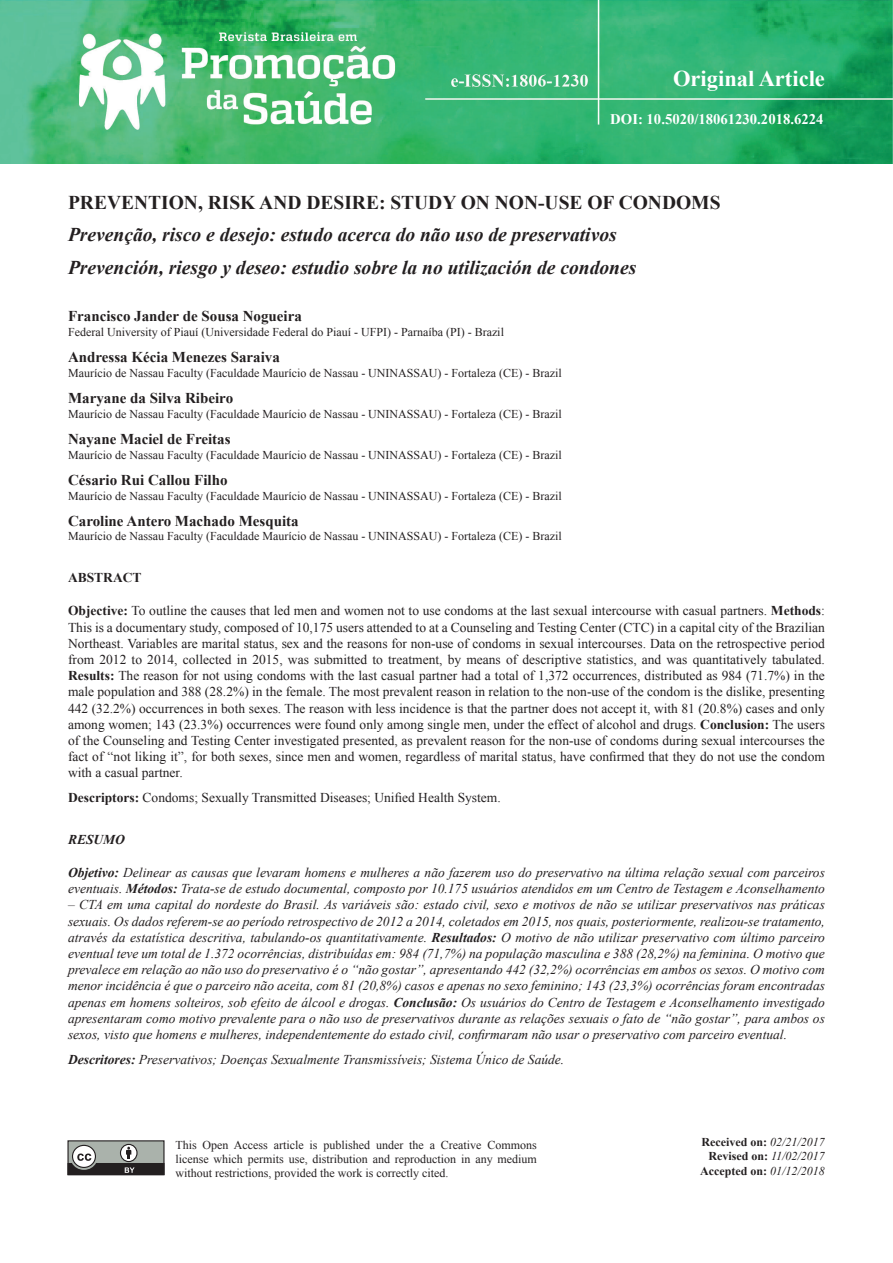
<style>
.page{position:relative;width:893px;height:1263px;background:#fff}
.page>*{position:absolute;margin:0;border:0;box-sizing:border-box;transform-origin:0 0}
.t1{font:700 22.5px "Times New Roman";color:#fff}
.t2{font:italic 700 19.5px/32.2px "Times New Roman";color:#231f20}
.t3{font:700 19.5px "Times New Roman";color:#231f20}
.t4{font:700 15px "Times New Roman";color:#231f20}
.t5{font:700 14.7px "Times New Roman";color:#fff}
.t6{font:italic 13.5px/16.2px "Times New Roman";color:#231f20}
.t7{font:13.5px/16.2px "Times New Roman";color:#231f20;text-align:justify}
.t8{font:700 13.5px "Times New Roman";color:#231f20}
.t9{font:italic 700 13.5px "Times New Roman";color:#231f20}
.t10{font:12px/14.4px "Times New Roman";color:#231f20;text-align:justify}
.t11{font:700 12px/14.4px "Times New Roman";color:#231f20;text-align:right}
.s1{font-weight:700}
.s2{font-weight:400;font-style:italic}
</style>
<div class="page">
<img style="left:0;top:0;width:893px;height:164px">
<div style="left:68px;top:1141px;width:96px;height:33px;background:#aab2ab"></div>
<svg style="left:120px;top:1144px;width:17px;height:17px"></svg>
<div style="left:120px;top:1144px;width:18px;height:18px;border:1px solid #231f20;border-radius:50%"></div>
<div style="left:72px;top:1145px;width:24px;height:23px;border:1px solid #231f20;border-radius:50%"></div>
<svg style="left:67px;top:1147px;width:98px;height:28px"></svg>
<h1 class="t1" style="left:673px;top:62px;width:153px">Original Article</h1>
<p class="t5" style="left:610px;top:109px;width:215px">DOI: 10.5020/18061230.2018.6224</p>
<h2 class="t3" style="left:68px;top:189px;width:654px">PREVENTION, RISK AND DESIRE: STUDY ON NON-USE OF CONDOMS</h2>
<h2 class="t2" style="left:68px;top:218px;width:570px">Prevenção, risco e desejo: estudo acerca do não uso de preservativos<br>Prevención, riesgo y deseo: estudio sobre la no utilización de condones</h2>
<p class="t4" style="left:68px;top:306px;width:235px">Francisco Jander de Sousa Nogueira</p>
<p class="t10" style="left:68px;top:324px;width:437px">Federal University of Piauí (Universidade Federal do Piauí - UFPI) - Parnaíba (PI) - Brazil</p>
<p class="t4" style="left:68px;top:347px;width:213px">Andressa Kécia Menezes Saraiva</p>
<p class="t10" style="left:68px;top:365px;width:495px">Maurício de Nassau Faculty (Faculdade Maurício de Nassau - UNINASSAU) - Fortaleza (CE) - Brazil</p>
<p class="t4" style="left:68px;top:388px;width:167px">Maryane da Silva Ribeiro</p>
<p class="t10" style="left:68px;top:406px;width:495px">Maurício de Nassau Faculty (Faculdade Maurício de Nassau - UNINASSAU) - Fortaleza (CE) - Brazil</p>
<p class="t4" style="left:68px;top:429px;width:164px">Nayane Maciel de Freitas</p>
<p class="t10" style="left:68px;top:447px;width:495px">Maurício de Nassau Faculty (Faculdade Maurício de Nassau - UNINASSAU) - Fortaleza (CE) - Brazil</p>
<p class="t4" style="left:68px;top:470px;width:161px">Césario Rui Callou Filho</p>
<p class="t10" style="left:68px;top:488px;width:495px">Maurício de Nassau Faculty (Faculdade Maurício de Nassau - UNINASSAU) - Fortaleza (CE) - Brazil</p>
<p class="t4" style="left:68px;top:511px;width:232px">Caroline Antero Machado Mesquita</p>
<p class="t10" style="left:68px;top:529px;width:495px">Maurício de Nassau Faculty (Faculdade Maurício de Nassau - UNINASSAU) - Fortaleza (CE) - Brazil</p>
<p class="t8" style="left:68px;top:568px;width:75px">ABSTRACT</p>
<p class="t7" style="left:68px;top:602px;width:758px"><span class="s1">Objective:</span> To outline the causes that led men and women not to use condoms at the last sexual intercourse with casual partners. <span class="s1">Methods</span>:<br>This is a documentary study, composed of 10,175 users attended to at a Counseling and Testing Center (CTC) in a capital city of the Brazilian Northeast. Variables are marital status, sex and the reasons for non-use of condoms in sexual intercourses. Data on the retrospective period from 2012 to 2014, collected in 2015, was submitted to treatment, by means of descriptive statistics, and was quantitatively tabulated.<br><span class="s1">Results:</span> The reason for not using condoms with the last casual partner had a total of 1,372 occurrences, distributed as 984 (71.7%) in the male population and 388 (28.2%) in the female. The most prevalent reason in relation to the non-use of the condom is the dislike, presenting 442 (32.2%) occurrences in both sexes. The reason with less incidence is that the partner does not accept it, with 81 (20.8%) cases and only among women; 143 (23.3%) occurrences were found only among single men, under the effect of alcohol and drugs. <span class="s1">Conclusion:</span> The users of the Counseling and Testing Center investigated presented, as prevalent reason for the non-use of condoms during sexual intercourses the fact of “not liking it”, for both sexes, since men and women, regardless of marital status, have confirmed that they do not use the condom with a casual partner.</p>
<p class="t7" style="left:68px;top:789px;width:434px"><span class="s1">Descriptors:</span> Condoms; Sexually Transmitted Diseases; Unified Health System.</p>
<p class="t9" style="left:68px;top:830px;width:59px">RESUMO</p>
<p class="t6" style="left:68px;top:864px;width:758px"><span class="s1">Objetivo:</span> Delinear as causas que levaram homens e mulheres a não fazerem uso do preservativo na última relação sexual com parceiros eventuais. <span class="s1">Métodos:</span> Trata-se de estudo documental, composto por 10.175 usuários atendidos em um Centro de Testagem e Aconselhamento</p>
<p class="t6" style="left:68px;top:896px;width:758px;text-align:justify">– CTA em uma capital do nordeste do Brasil. As variáveis são: estado civil, sexo e motivos de não se utilizar preservativos nas práticas sexuais. Os dados referem-se ao período retrospectivo de 2012 a 2014, coletados em 2015, nos quais, posteriormente, realizou-se tratamento, através da estatística descritiva, tabulando-os quantitativamente. <span class="s1">Resultados:</span> O motivo de não utilizar preservativo com último parceiro eventual teve um total de 1.372 ocorrências, distribuídas em: 984 (71,7%) na população masculina e 388 (28,2%) na feminina. O motivo que prevalece em relação ao não uso do preservativo é o “não gostar”, apresentando 442 (32,2%) ocorrências em ambos os sexos. O motivo com menor incidência é que o parceiro não aceita, com 81 (20,8%) casos e apenas no sexo feminino; 143 (23,3%) ocorrências foram encontradas apenas em homens solteiros, sob efeito de álcool e drogas. <span class="s1">Conclusão:</span> Os usuários do Centro de Testagem e Aconselhamento investigado apresentaram como motivo prevalente para o não uso de preservativos durante as relações sexuais o fato de “não gostar”, para ambos os sexos, visto que homens e mulheres, independentemente do estado civil, confirmaram não usar o preservativo com parceiro eventual.</p>
<p class="t6" style="left:68px;top:1051px;width:498px"><span class="s1">Descritores:</span> Preservativos; Doenças Sexualmente Transmissíveis; Sistema Único de Saúde.</p>
<p class="t10" style="left:175px;top:1137px;width:363px">This Open Access article is published under the a Creative Commons license which permits use, distribution and reproduction in any medium without restrictions, provided the work is correctly cited.</p>
<p class="t11" style="left:700px;top:1134px;width:126px">Received on: <span class="s2">02/21/2017<br></span>Revised on: <span class="s2">11/02/2017<br></span>Accepted on: <span class="s2">01/12/2018</span></p>
</div>
